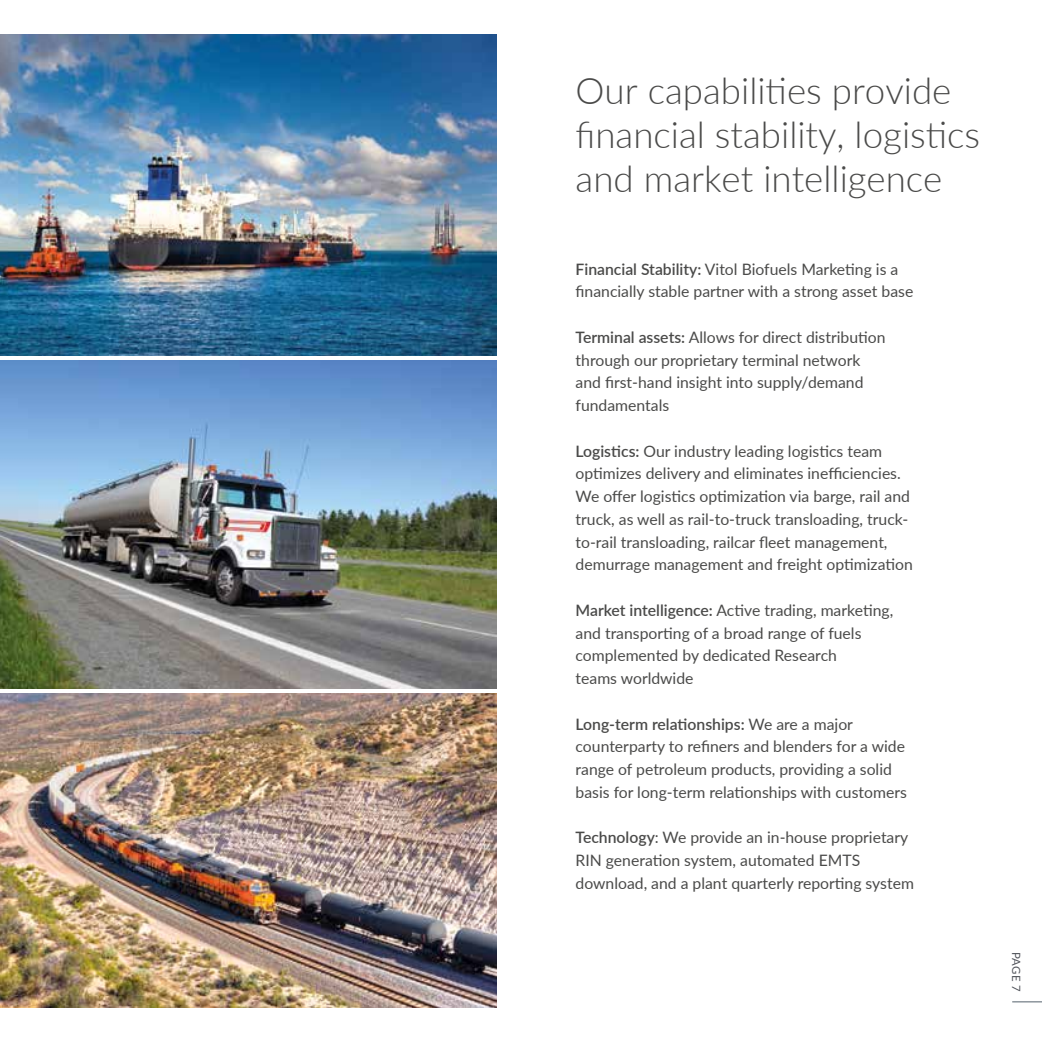
<style>
.page{position:relative;width:1042px;height:1042px;background:#fff}
.page>*{position:absolute;margin:0;border:0;box-sizing:border-box;transform-origin:0 0}
.t1{font:300 36.75px/44.1px "Lato";color:#4a4a49}
.t2{font:15.75px/22.8px "Lato";color:#4a4a49}
.t3{font:11.38px "Lato";color:#50535a}
.s1{font-weight:600}
</style>
<div class="page">
<hr style="left:1012px;top:1001px;width:30px;height:1px;background:#54616c">
<img style="left:0;top:35px;width:496px;height:321px">
<img style="left:0;top:360px;width:496px;height:329px">
<img style="left:0;top:693px;width:496px;height:314px">
<h1 class="t1" style="left:575px;top:67px;width:406px">Our capabilities provide financial stability, logistics and market intelligence</h1>
<p class="t2" style="left:575px;top:257px;width:339px"><span class="s1">Financial Stability:</span> Vitol Biofuels Marketing is a financially stable partner with a strong asset base</p>
<p class="t2" style="left:575px;top:325px;width:311px"><span class="s1">Terminal assets:</span> Allows for direct distribution through our proprietary terminal network and first-hand insight into supply/demand fundamentals</p>
<p class="t2" style="left:575px;top:439px;width:339px"><span class="s1">Logistics:</span> Our industry leading logistics team optimizes delivery and eliminates inefficiencies.<br>We offer logistics optimization via barge, rail and truck, as well as rail-to-truck transloading, truck&shy;to-rail transloading, railcar fleet management, demurrage management and freight optimization</p>
<p class="t2" style="left:575px;top:598px;width:319px"><span class="s1">Market intelligence:</span> Active trading, marketing, and transporting of a broad range of fuels complemented by dedicated Research<br>teams worldwide</p>
<p class="t2" style="left:575px;top:712px;width:333px"><span class="s1">Long-term relationships:</span> We are a major counterparty to refiners and blenders for a wide range of petroleum products, providing a solid basis for long-term relationships with customers</p>
<p class="t2" style="left:575px;top:825px;width:340px"><span class="s1">Technology</span>: We provide an in-house proprietary<br>RIN generation system, automated EMTS download, and a plant quarterly reporting system</p>
<p class="t3" style="left:1024px;top:952px;width:41px;rotate:90deg">PAGE 7</p>
</div>
